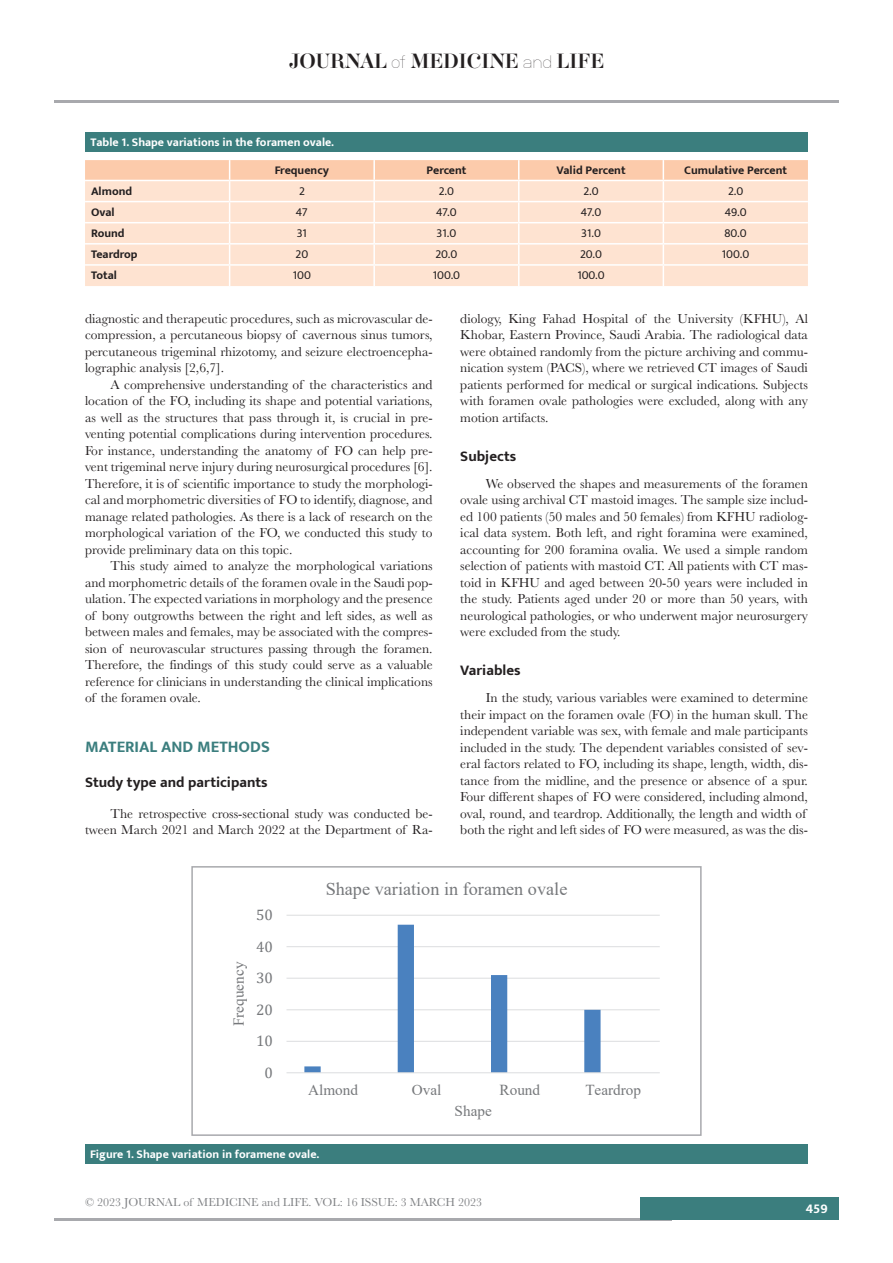
<style>
.page{position:relative;width:893px;height:1263px;background:#fff}
.page>*{position:absolute;margin:0;border:0;box-sizing:border-box;transform-origin:0 0}
.t1{font:18.15px "Times New Roman";color:#76787b}
.t2{font:18px "Aker Brygge Display";color:#231f20}
.t3{font:700 16.5px "Mukta";color:#3b7e7e}
.t4{font:15.15px "Times New Roman";color:#76787b}
.t5{font:700 15px "Mukta";color:#231f20}
.t6{font:13.5px/16.5px "Baskerville";color:#231f20;text-align:justify}
.t7{font:700 13.5px "Mukta";color:#fff}
.t8{font:700 12px "Mukta";color:#fff}
.t9{font:700 12px "Mukta";color:#231f20}
.t10{font:12px "Mukta";color:#231f20}
.t11{font:12px "Baskerville";color:#808285}
.s1{font-family:"Neubau Grotesk Lei"}
</style>
<div class="page">
<hr style="left:54px;top:1218px;width:618px;height:2px;background:#a8a9ad">
<div style="left:641px;top:1198px;width:198px;height:22px;background:#3b7e7e"></div>
<hr style="left:54px;top:100px;width:785px;height:2px;background:#a8a9ad">
<div style="left:85px;top:132px;width:723px;height:20px;background:#3b7e7e"></div>
<svg style="left:85px;top:160px;width:723px;height:126px;background:#fde0cd"></svg>
<hr style="left:85px;top:201px;width:145px;height:1px;background:#fff">
<hr style="left:230px;top:201px;width:144px;height:1px;background:#fff">
<hr style="left:374px;top:201px;width:145px;height:1px;background:#fff">
<hr style="left:519px;top:201px;width:144px;height:1px;background:#fff">
<hr style="left:663px;top:201px;width:145px;height:1px;background:#fff">
<hr style="left:85px;top:243px;width:145px;height:2px;background:#fff">
<hr style="left:230px;top:243px;width:144px;height:2px;background:#fff">
<hr style="left:374px;top:243px;width:145px;height:2px;background:#fff">
<hr style="left:519px;top:243px;width:144px;height:2px;background:#fff">
<hr style="left:663px;top:243px;width:145px;height:2px;background:#fff">
<div style="left:85px;top:1144px;width:723px;height:20px;background:#3b7e7e"></div>
<div style="left:191px;top:866px;width:511px;height:270px;border:2px solid #a8a9ad"></div>
<svg style="left:286px;top:915px;width:374px;height:159px"></svg>
<h2 class="t2" style="left:289px;top:49px;width:317px">JOURNAL <span class="s1">of</span> MEDICINE <span class="s1">and</span> LIFE</h2>
<p class="t8" style="left:90px;top:134px;width:245px">Table 1. Shape variations in the foramen ovale.</p>
<p class="t9" style="left:275px;top:162px;width:56px">Frequency</p>
<p class="t9" style="left:426px;top:162px;width:42px">Percent</p>
<p class="t9" style="left:557px;top:162px;width:71px">Valid Percent</p>
<p class="t9" style="left:684px;top:162px;width:104px">Cumulative Percent</p>
<p class="t9" style="left:91px;top:184px;width:43px">Almond</p>
<p class="t10" style="left:299px;top:184px;width:7px">2</p>
<p class="t10" style="left:439px;top:184px;width:17px">2.0</p>
<p class="t10" style="left:583px;top:184px;width:17px">2.0</p>
<p class="t10" style="left:728px;top:184px;width:17px">2.0</p>
<p class="t9" style="left:91px;top:205px;width:25px">Oval</p>
<p class="t10" style="left:296px;top:205px;width:14px">47</p>
<p class="t10" style="left:436px;top:205px;width:22px">47.0</p>
<p class="t10" style="left:581px;top:205px;width:22px">47.0</p>
<p class="t10" style="left:725px;top:205px;width:23px">49.0</p>
<p class="t9" style="left:91px;top:226px;width:35px">Round</p>
<p class="t10" style="left:297px;top:226px;width:12px">31</p>
<p class="t10" style="left:437px;top:226px;width:21px">31.0</p>
<p class="t10" style="left:581px;top:226px;width:21px">31.0</p>
<p class="t10" style="left:724px;top:226px;width:24px">80.0</p>
<p class="t9" style="left:91px;top:247px;width:48px">Teardrop</p>
<p class="t10" style="left:296px;top:247px;width:14px">20</p>
<p class="t10" style="left:435px;top:247px;width:23px">20.0</p>
<p class="t10" style="left:580px;top:247px;width:23px">20.0</p>
<p class="t10" style="left:722px;top:247px;width:29px">100.0</p>
<p class="t9" style="left:91px;top:268px;width:27px">Total</p>
<p class="t10" style="left:293px;top:268px;width:20px">100</p>
<p class="t10" style="left:433px;top:268px;width:29px">100.0</p>
<p class="t10" style="left:577px;top:268px;width:29px">100.0</p>
<p class="t6" style="left:85px;top:310px;width:349px">diagnostic and therapeutic procedures, such as microvascular de&shy;compression, a percutaneous biopsy of cavernous sinus tumors, percutaneous trigeminal rhizotomy, and seizure electroencepha&shy;lographic analysis [2,6,7].</p>
<p class="t6" style="left:85px;top:376px;width:349px;text-indent:26px">A comprehensive understanding of the characteristics and location of the FO, including its shape and potential variations, as well as the structures that pass through it, is crucial in pre&shy;venting potential complications during intervention procedures.<br>For instance, understanding the anatomy of FO can help pre&shy;vent trigeminal nerve injury during neurosurgical procedures [6].<br>Therefore, it is of scientific importance to study the morphologi&shy;cal and morphometric diversities of FO to identify, diagnose, and manage related pathologies. As there is a lack of research on the morphological variation of the FO, we conducted this study to provide preliminary data on this topic.</p>
<p class="t6" style="left:85px;top:558px;width:349px;text-indent:26px">This study aimed to analyze the morphological variations and morphometric details of the foramen ovale in the Saudi pop&shy;ulation. The expected variations in morphology and the presence of bony outgrowths between the right and left sides, as well as between males and females, may be associated with the compres&shy;sion of neurovascular structures passing through the foramen.<br>Therefore, the findings of this study could serve as a valuable reference for clinicians in understanding the clinical implications of the foramen ovale.</p>
<p class="t3" style="left:85px;top:736px;width:186px">MATERIAL AND METHODS</p>
<p class="t5" style="left:85px;top:773px;width:184px">Study type and participants</p>
<p class="t6" style="left:85px;top:805px;width:349px;text-align:right">The retrospective cross-sectional study was conducted be&shy;tween March 2021 and March 2022 at the Department of Ra-</p>
<p class="t6" style="left:460px;top:310px;width:349px">diology, King Fahad Hospital of the University (KFHU), Al Khobar, Eastern Province, Saudi Arabia. The radiological data were obtained randomly from the picture archiving and commu&shy;nication system (PACS), where we retrieved CT images of Saudi patients performed for medical or surgical indications. Subjects with foramen ovale pathologies were excluded, along with any motion artifacts.</p>
<p class="t5" style="left:460px;top:447px;width:58px">Subjects</p>
<p class="t6" style="left:460px;top:475px;width:349px;text-indent:26px">We observed the shapes and measurements of the foramen ovale using archival CT mastoid images. The sample size includ&shy;ed 100 patients (50 males and 50 females) from KFHU radiolog&shy;ical data system. Both left, and right foramina were examined, accounting for 200 foramina ovalia. We used a simple random selection of patients with mastoid CT. All patients with CT mas&shy;toid in KFHU and aged between 20-50 years were included in the study. Patients aged under 20 or more than 50 years, with neurological pathologies, or who underwent major neurosurgery were excluded from the study.</p>
<p class="t5" style="left:460px;top:661px;width:62px">Variables</p>
<p class="t6" style="left:460px;top:690px;width:349px;text-align:left;text-indent:26px">In the study, various variables were examined to determine their impact on the foramen ovale (FO) in the human skull. The independent variable was sex, with female and male participants included in the study. The dependent variables consisted of sev&shy;eral factors related to FO, including its shape, length, width, dis&shy;tance from the midline, and the presence or absence of a spur.<br>Four different shapes of FO were considered, including almond, oval, round, and teardrop. Additionally, the length and width of both the right and left sides of FO were measured, as was the dis-</p>
<p class="t4" style="left:228px;top:1026px;width:66px;rotate:-90deg">Frequency</p>
<h1 class="t1" style="left:326px;top:876px;width:243px">Shape variation in foramen ovale</h1>
<p class="t4" style="left:308px;top:1079px;width:51px">Almond</p>
<p class="t4" style="left:412px;top:1079px;width:31px">Oval</p>
<p class="t4" style="left:500px;top:1079px;width:42px">Round</p>
<p class="t4" style="left:585px;top:1079px;width:57px">Teardrop</p>
<p class="t4" style="left:455px;top:1100px;width:39px">Shape</p>
<p class="t8" style="left:90px;top:1147px;width:231px">Figure 1. Shape variation in foramene ovale.</p>
<p class="t11" style="left:85px;top:1195px;width:398px">© 2023 JOURNAL of MEDICINE and LIFE. VOL: 16 ISSUE: 3 MARCH 2023</p>
<p class="t7" style="left:806px;top:1200px;width:23px">459</p>
</div>
